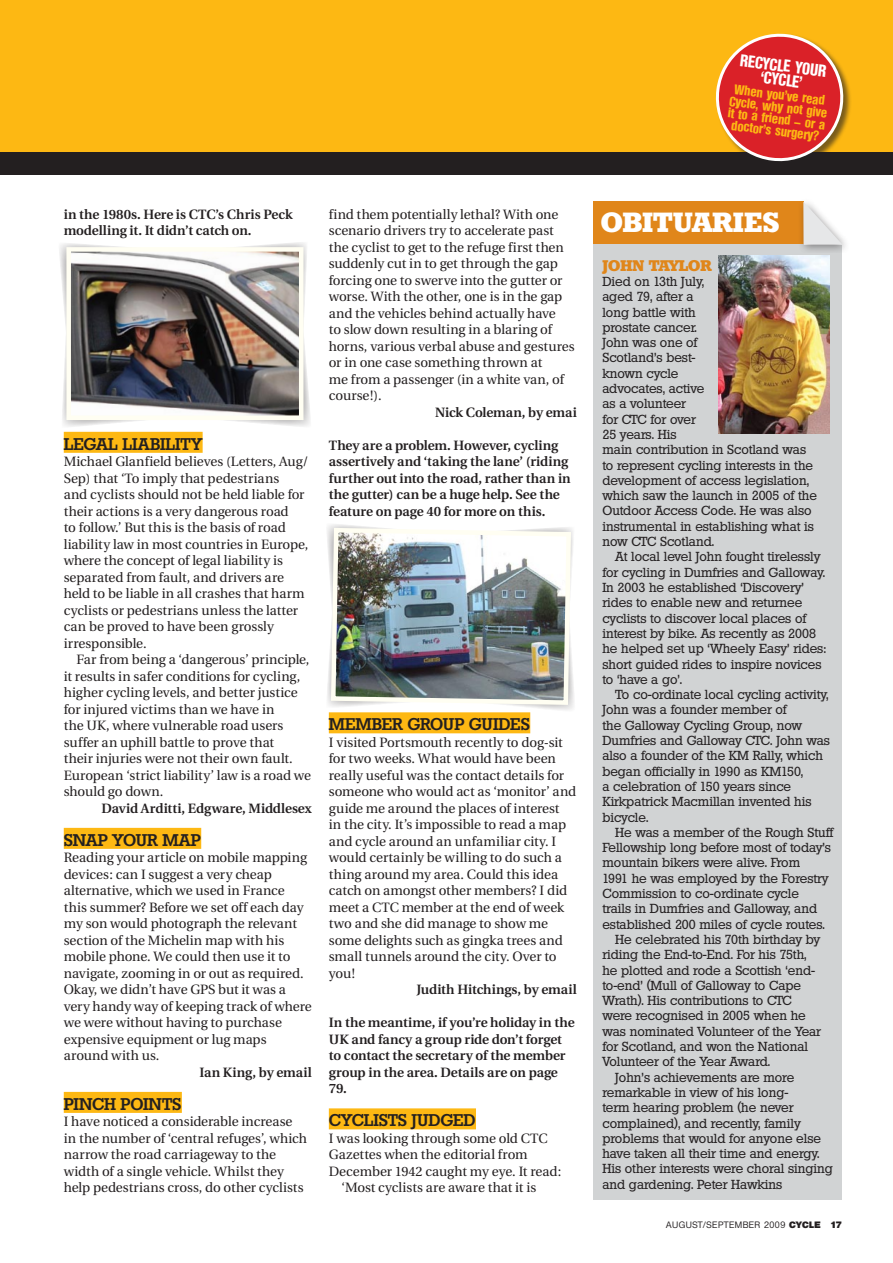
<style>
.page{position:relative;width:893px;height:1263px;background:#fff}
.page>*{position:absolute;margin:0;border:0;box-sizing:border-box;transform-origin:0 0}
.t1{font:700 27px "Stafford";letter-spacing:.015em;color:#fff}
._2ndPara{font:500 16.5px "Stafford";letter-spacing:-.005em;color:#231f20}
.t2{font:700 condensed 16.5px/14.2px "Olympia";color:#fff;text-align:center}
.t3{font:700 15px "Stafford";color:#e0861a}
._2ndPara-2{font:13.5px/16.5px "Utopia";letter-spacing:-.005em;color:#231f20}
._2ndPara-3{font:600 13.5px/16.5px "Utopia";letter-spacing:-.01em;color:#231f20}
.t4{font:700 condensed 13.5px/12px "Olympia";color:#fdb813;text-align:center}
.t5{font:12.75px/15.3px "Stafford";color:#231f20}
.t6{font:500 9px "Olympia";letter-spacing:.05em;color:#231f20}
.s1{font-weight:800}
</style>
<div class="page">
<div style="left:0;top:0;width:893px;height:157px;background:#fdb813"></div>
<div style="left:0;top:153px;width:893px;height:22px;background:#231f20"></div>
<div style="left:716px;top:34px;width:136px;height:136px;background:#231f20;opacity:.6"></div>
<svg style="left:710px;top:33px;width:139px;height:130px"></svg>
<div style="left:64px;top:432px;width:139px;height:21px;background:#fdb813"></div>
<div style="left:64px;top:828px;width:137px;height:21px;background:#fdb813"></div>
<div style="left:64px;top:1092px;width:118px;height:21px;background:#fdb813"></div>
<div style="left:329px;top:712px;width:201px;height:21px;background:#fdb813"></div>
<div style="left:329px;top:1108px;width:147px;height:21px;background:#fdb813"></div>
<svg style="left:59px;top:242px;width:251px;height:185px"></svg>
<img style="left:72px;top:253px;width:225px;height:161px">
<div style="left:66px;top:247px;width:237px;height:173px;border:5px solid #fffef2"></div>
<svg style="left:327px;top:524px;width:247px;height:189px"></svg>
<img style="left:329px;top:526px;width:244px;height:181px">
<div style="left:594px;top:206px;width:248px;height:993px;background:#d1d3d4"></div>
<div style="left:594px;top:202px;width:248px;height:42px;background:#e0861a"></div>
<div style="left:797px;top:195px;width:54px;height:58px;background:#231f20;opacity:.45"></div>
<svg style="left:803px;top:197px;width:48px;height:49px"></svg>
<img style="left:719px;top:255px;width:111px;height:179px">
<p class="t2" style="left:741px;top:53px;width:89px;rotate:7deg">recycle your ‘cycle’</p>
<p class="t4" style="left:731px;top:83px;width:100px;rotate:7deg">When you’ve read<br>Cycle, why not give it to a friend – or a doctor’s surgery?</p>
<p class="_2ndPara-3" style="left:64px;top:206px;width:230px">in the 1980s. Here is CTC’s Chris Peck modelling it. It didn’t catch on.</p>
<p class="_2ndPara" style="left:64px;top:434px;width:140px">LEGAL LIABILITY</p>
<p class="_2ndPara-2" style="left:64px;top:454px;width:246px">Michael Glanfield believes (Letters, Aug/ Sep) that ‘To imply that pedestrians<br>and cyclists should not be held liable for their actions is a very dangerous road<br>to follow.’ But this is the basis of road liability law in most countries in Europe, where the concept of legal liability is separated from fault, and drivers are held to be liable in all crashes that harm cyclists or pedestrians unless the latter can be proved to have been grossly irresponsible.</p>
<p class="_2ndPara-2" style="left:64px;top:652px;width:249px;text-indent:13px">Far from being a ‘dangerous’ principle, it results in safer conditions for cycling, higher cycling levels, and better justice for injured victims than we have in<br>the UK, where vulnerable road users suffer an uphill battle to prove that<br>their injuries were not their own fault.<br>European ‘strict liability’ law is a road we should go down.</p>
<p class="_2ndPara-3" style="left:101px;top:800px;width:212px">David Arditti, Edgware, Middlesex</p>
<p class="_2ndPara" style="left:64px;top:830px;width:139px">SNAP YOUR MAP</p>
<p class="_2ndPara-2" style="left:64px;top:850px;width:249px">Reading your article on mobile mapping devices: can I suggest a very cheap alternative, which we used in France<br>this summer? Before we set off each day my son would photograph the relevant section of the Michelin map with his mobile phone. We could then use it to navigate, zooming in or out as required.<br>Okay, we didn’t have GPS but it was a very handy way of keeping track of where we were without having to purchase expensive equipment or lug maps around with us.</p>
<p class="_2ndPara-3" style="left:199px;top:1064px;width:114px">Ian King, by email</p>
<p class="_2ndPara" style="left:64px;top:1094px;width:119px">PINCH POINTS</p>
<p class="_2ndPara-2" style="left:64px;top:1114px;width:245px">I have noticed a considerable increase in the number of ‘central refuges’, which narrow the road carriageway to the width of a single vehicle. Whilst they help pedestrians cross, do other cyclists</p>
<p class="_2ndPara-2" style="left:329px;top:206px;width:247px">find them potentially lethal? With one scenario drivers try to accelerate past the cyclist to get to the refuge first then suddenly cut in to get through the gap forcing one to swerve into the gutter or worse. With the other, one is in the gap and the vehicles behind actually have<br>to slow down resulting in a blaring of horns, various verbal abuse and gestures or in one case something thrown at<br>me from a passenger (in a white van, of course!).</p>
<p class="_2ndPara-3" style="left:435px;top:404px;width:143px">Nick Coleman, by emai</p>
<p class="_2ndPara-3" style="left:329px;top:437px;width:243px">They are a problem. However, cycling assertively and ‘taking the lane’ (riding further out into the road, rather than in the gutter) can be a huge help. See the feature on page 40 for more on this.</p>
<p class="_2ndPara" style="left:329px;top:715px;width:203px">MEMBER GROUP GUIDES</p>
<p class="_2ndPara-2" style="left:329px;top:734px;width:249px">I visited Portsmouth recently to dog-sit for two weeks. What would have been really useful was the contact details for someone who would act as ‘monitor’ and guide me around the places of interest<br>in the city. It’s impossible to read a map and cycle around an unfamiliar city. I would certainly be willing to do such a thing around my area. Could this idea catch on amongst other members? I did meet a CTC member at the end of week two and she did manage to show me some delights such as gingka trees and small tunnels around the city. Over to you!</p>
<p class="_2ndPara-3" style="left:416px;top:982px;width:162px">Judith Hitchings, by email</p>
<p class="_2ndPara-3" style="left:329px;top:1015px;width:247px">In the meantime, if you’re holiday in the<br>UK and fancy a group ride don’t forget to contact the secretary of the member group in the area. Details are on page<br>79.</p>
<p class="_2ndPara" style="left:329px;top:1111px;width:148px">CYCLISTS JUDGED</p>
<p class="_2ndPara-2" style="left:329px;top:1130px;width:234px">I was looking through some old CTC<br>Gazettes when the editorial from<br>December 1942 caught my eye. It read:</p>
<p class="_2ndPara-2" style="left:342px;top:1180px;width:196px">‘Most cyclists are aware that it is</p>
<p class="t1" style="left:601px;top:206px;width:180px">OBITUARIES</p>
<p class="t3" style="left:602px;top:256px;width:111px">JOHN TAYLOR</p>
<p class="t5" style="left:602px;top:274px;width:216px">Died on 13th July,<br>aged 79, after a<br>long battle with<br>prostate cancer.<br>John was one of<br>Scotland’s best-<br>known cycle<br>advocates, active<br>as a volunteer<br>for CTC for over<br>25 years. His<br>main contribution in Scotland was to represent cycling interests in the development of access legislation, which saw the launch in 2005 of the<br>Outdoor Access Code. He was also instrumental in establishing what is now CTC Scotland.</p>
<p class="t5" style="left:602px;top:549px;width:225px;text-indent:13px">At local level John fought tirelessly for cycling in Dumfries and Galloway.<br>In 2003 he established ‘Discovery’ rides to enable new and returnee cyclists to discover local places of interest by bike. As recently as 2008 he helped set up ‘Wheely Easy’ rides: short guided rides to inspire novices to ‘have a go’.</p>
<p class="t5" style="left:602px;top:687px;width:229px;text-indent:13px">To co-ordinate local cycling activity,<br>John was a founder member of<br>the Galloway Cycling Group, now<br>Dumfries and Galloway CTC. John was also a founder of the KM Rally, which began officially in 1990 as KM150,<br>a celebration of 150 years since<br>Kirkpatrick Macmillan invented his bicycle.</p>
<p class="t5" style="left:602px;top:825px;width:232px;text-indent:13px">He was a member of the Rough Stuff Fellowship long before most of today’s mountain bikers were alive. From<br>1991 he was employed by the Forestry Commission to co-ordinate cycle<br>trails in Dumfries and Galloway, and established 200 miles of cycle routes.</p>
<p class="t5" style="left:602px;top:932px;width:220px;text-indent:13px">He celebrated his 70th birthday by riding the End-to-End. For his 75th, he plotted and rode a Scottish ‘end&shy;to-end’ (Mull of Galloway to Cape Wrath). His contributions to CTC were recognised in 2005 when he was nominated Volunteer of the Year for Scotland, and won the National Volunteer of the Year Award.</p>
<p class="t5" style="left:602px;top:1069px;width:232px;text-indent:13px">John’s achievements are more remarkable in view of his long-<br>term hearing problem (he never complained), and recently, family problems that would for anyone else have taken all their time and energy.<br>His other interests were choral singing and gardening. Peter Hawkins</p>
<p class="t6" style="left:666px;top:1219px;width:177px">AUGUST/SEPTEMBER 2009 <span class="s1">CYCLE 17</span></p>
</div>
